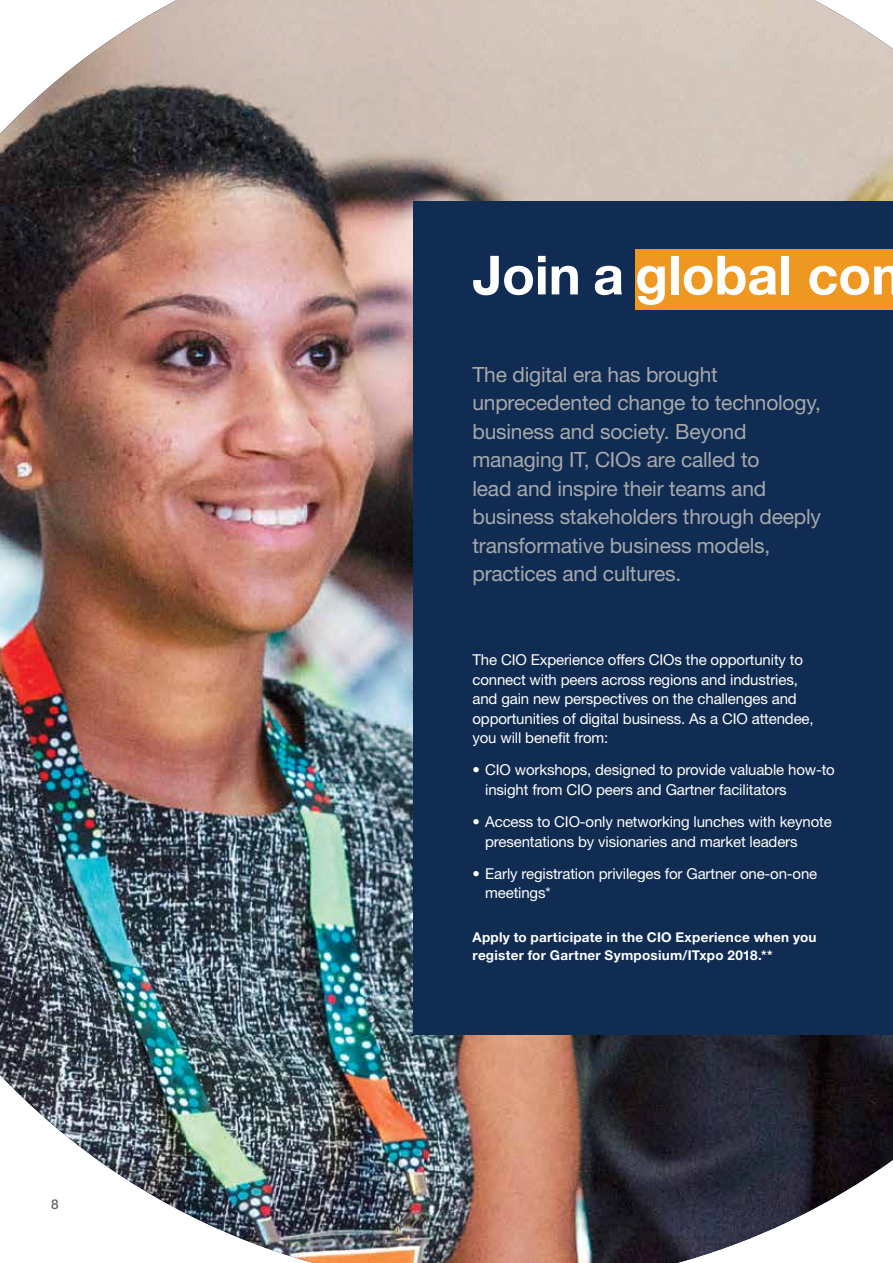
<style>
.page{position:relative;width:893px;height:1263px;background:#fff}
.page>*{position:absolute;margin:0;border:0;box-sizing:border-box;transform-origin:0 0}
.t1{font:700 54px "Helvetica Neue LT";letter-spacing:-.005em;color:#fff}
.t2{font:21px/28.5px "Helvetica Neue LT";letter-spacing:-.01em;color:#a7a9ac}
.t3{font:15px/19.5px "Helvetica Neue LT";letter-spacing:-.01em;color:#fff}
.t4{font:700 13.5px/18px "Helvetica Neue LT";letter-spacing:.02em;color:#fff}
.t5{font:500 13.5px "Helvetica Neue LT";color:#636466}
</style>
<div class="page">
<img style="left:0;top:0;width:893px;height:1263px">
<div style="left:413px;top:201px;width:480px;height:833px;background:#102c52"></div>
<div style="left:635px;top:249px;width:258px;height:60px;background:#ee9721"></div>
<p class="t5" style="left:51px;top:1196px;width:9px">8</p>
<h1 class="t1" style="left:472px;top:242px;width:400px">Join a global co</h1>
<p class="t2" style="left:472px;top:360px;width:350px">The digital era has brought unprecedented change to technology, business and society. Beyond managing IT, CIOs are called to<br>lead and inspire their teams and business stakeholders through deeply transformative business models, practices and cultures.</p>
<p class="t3" style="left:472px;top:650px;width:343px">The CIO Experience offers CIOs the opportunity to connect with peers across regions and industries, and gain new perspectives on the challenges and opportunities of digital business. As a CIO attendee, you will benefit from:</p>
<p class="t3" style="left:485px;top:760px;width:351px;text-indent:-13px">• CIO workshops, designed to provide valuable how-to insight from CIO peers and Gartner facilitators</p>
<p class="t3" style="left:485px;top:812px;width:348px;text-indent:-13px">• Access to CIO-only networking lunches with keynote presentations by visionaries and market leaders</p>
<p class="t3" style="left:485px;top:864px;width:334px;text-indent:-13px">• Early registration privileges for Gartner one-on-one meetings*</p>
<p class="t4" style="left:472px;top:928px;width:345px">Apply to participate in the CIO Experience when you register for Gartner Symposium/ITxpo 2018.**</p>
</div>
